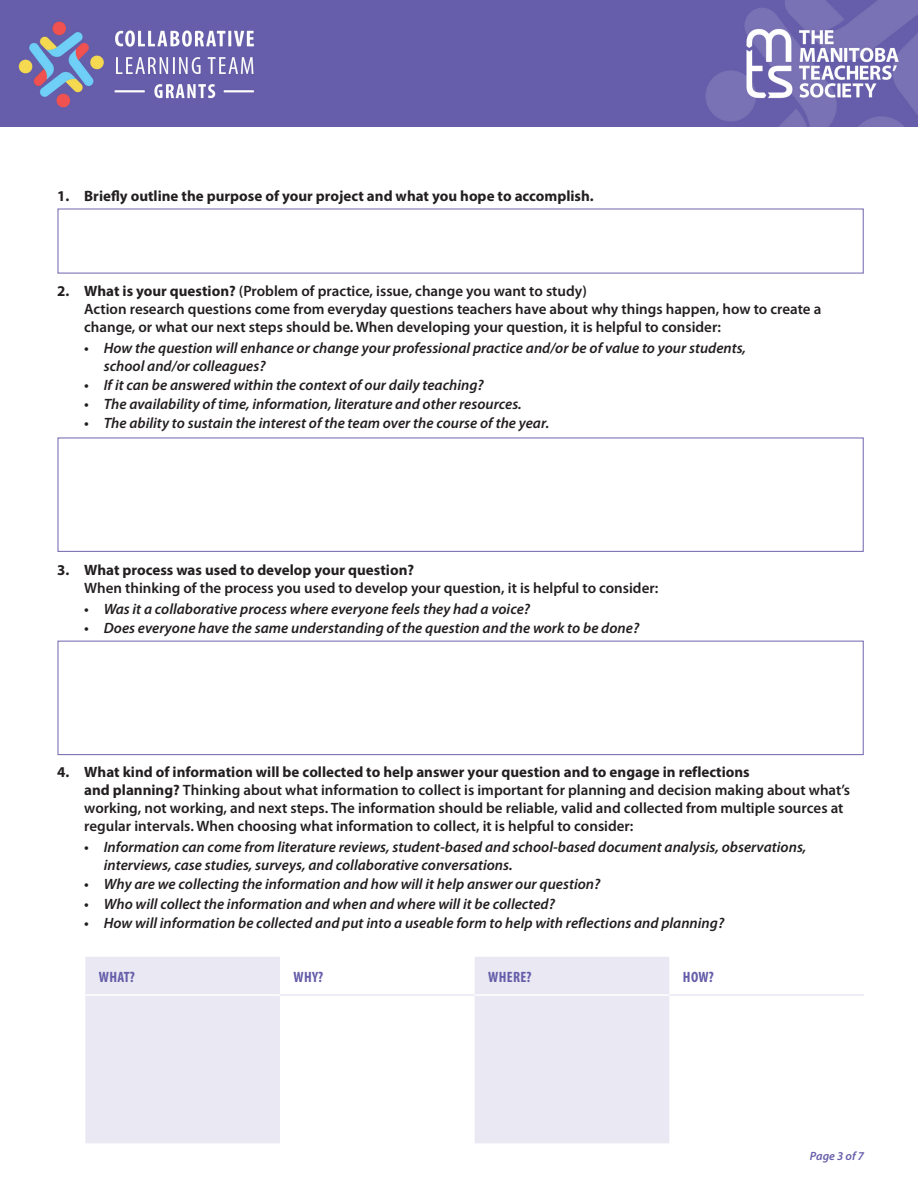
<style>
.page{position:relative;width:918px;height:1188px;background:#fff}
.page>*{position:absolute;margin:0;border:0;box-sizing:border-box;transform-origin:0 0}
.t1{font:italic 600 15px/18px "Myriad Pro";color:#231f20}
.t2{font:600 15px/18px "Myriad Pro";color:#231f20}
.t3{font:700 15px "Myriad Pro";color:#231f20}
.Table_Fields{font:700 condensed 15px "Myriad Pro";letter-spacing:.02em;color:#655da9}
.t4{font:italic 600 12px "Myriad Pro";color:#655da9}
.s1{font-weight:700}
.s2{font-style:normal}
</style>
<div class="page">
<svg style="left:85px;top:957px;width:584px;height:186px;fill:#e9e8f3"></svg>
<hr style="left:85px;top:994px;width:195px;height:2px;background:#fff">
<hr style="left:475px;top:994px;width:194px;height:2px;background:#fff">
<hr style="left:280px;top:994px;width:195px;height:2px;background:#e9e8f3">
<hr style="left:669px;top:994px;width:195px;height:2px;background:#e9e8f3">
<div style="left:57px;top:208px;width:807px;height:66px;border:1px solid #7e75b6"></div>
<div style="left:57px;top:437px;width:807px;height:115px;border:1px solid #7e75b6"></div>
<div style="left:57px;top:641px;width:807px;height:114px;border:1px solid #7e75b6"></div>
<img style="left:0;top:1px;width:918px;height:126px">
<p class="t3" style="left:57px;top:186px;width:538px">1. Briefly outline the purpose of your project and what you hope to accomplish.</p>
<p class="t2" style="left:57px;top:281px;width:531px"><span class="s1">2. What is your question?</span> (Problem of practice, issue, change you want to study)</p>
<p class="t2" style="left:84px;top:299px;width:739px">Action research questions come from everyday questions teachers have about why things happen, how to create a change, or what our next steps should be. When developing your question, it is helpful to consider:</p>
<p class="t1" style="left:104px;top:339px;width:644px;text-indent:-20px"><span class="s2">•</span> How the question will enhance or change your professional practice and/or be of value to your students, school and/or colleagues?</p>
<p class="t1" style="left:84px;top:376px;width:401px">• If it can be answered within the context of our daily teaching?</p>
<p class="t1" style="left:84px;top:395px;width:439px">• The availability of time, information, literature and other resources.</p>
<p class="t1" style="left:84px;top:414px;width:467px">• The ability to sustain the interest of the team over the course of the year.</p>
<p class="t3" style="left:57px;top:560px;width:358px">3. What process was used to develop your question?</p>
<p class="t2" style="left:84px;top:579px;width:576px">When thinking of the process you used to develop your question, it is helpful to consider:</p>
<p class="t1" style="left:84px;top:600px;width:447px"><span class="s2">•</span> Was it a collaborative process where everyone feels they had a voice?</p>
<p class="t1" style="left:84px;top:619px;width:556px">• Does everyone have the same understanding of the question and the work to be done?</p>
<p class="t2" style="left:84px;top:763px;width:767px;text-indent:-27px"><span class="s1">4. What kind of information will be collected to help answer your question and to engage in reflections<br>and planning?</span> Thinking about what information to collect is important for planning and decision making about what’s working, not working, and next steps. The information should be reliable, valid and collected from multiple sources at regular intervals. When choosing what information to collect, it is helpful to consider:</p>
<p class="t1" style="left:104px;top:838px;width:704px;text-indent:-19px"><span class="s2">•</span> Information can come from literature reviews, student-based and school-based document analysis, observations, interviews, case studies, surveys, and collaborative conversations.</p>
<p class="t1" style="left:84px;top:875px;width:518px"><span class="s2">•</span> Why are we collecting the information and how will it help answer our question?</p>
<p class="t1" style="left:84px;top:894px;width:472px"><span class="s2">•</span> Who will collect the information and when and where will it be collected?</p>
<p class="t1" style="left:84px;top:913px;width:641px"><span class="s2">•</span> How will information be collected and put into a useable form to help with reflections and planning?</p>
<p class="Table_Fields" style="left:99px;top:967px;width:37px">WHAT?</p>
<p class="Table_Fields" style="left:294px;top:967px;width:31px">WHY?</p>
<p class="Table_Fields" style="left:488px;top:967px;width:45px">WHERE?</p>
<p class="Table_Fields" style="left:683px;top:967px;width:32px">HOW?</p>
<p class="t4" style="left:810px;top:1149px;width:56px">Page 3 of 7</p>
</div>
